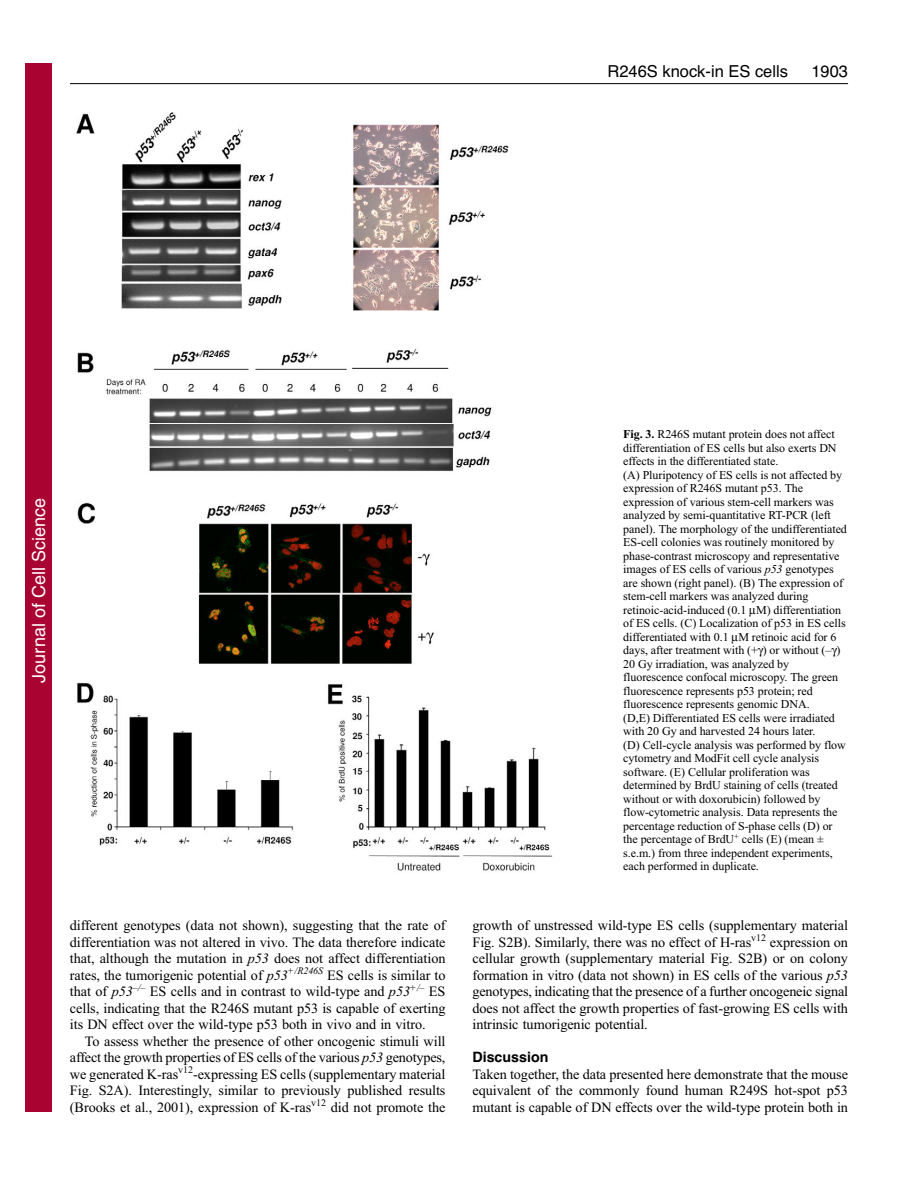
<style>
.page{position:relative;width:918px;height:1188px;background:#fff}
.page>*{position:absolute;margin:0;border:0;box-sizing:border-box;transform-origin:0 0}
.t1{font:18px "Helvetica";color:#fff}
.t2{font:16.5px "Helvetica";color:#000}
.t3{font:14.25px/16.5px "Times New Roman";letter-spacing:-.005em;color:#000;text-align:justify}
.t4{font:700 14.25px "Helvetica";color:#000}
.t5{font:12px/13.5px "Times New Roman";letter-spacing:-.005em;color:#000}
.s1{font-style:italic}
.s2{font-weight:700}
</style>
<div class="page">
<hr style="left:70px;top:83px;width:778px;height:1px;background:#000">
<img style="left:76px;top:112px;width:477px;height:759px">
<div style="left:26px;top:64px;width:26px;height:1048px;background:#a90332"></div>
<h2 class="t2" style="left:607px;top:65px;width:182px">R246S knock-in ES cells</h2>
<h2 class="t2" style="left:811px;top:65px;width:38px">1903</h2>
<h1 class="t1" style="left:28px;top:683px;width:186px;rotate:-90deg">Journal of Cell Science</h1>
<p class="t3" style="left:70px;top:918px;width:377px">different genotypes (data not shown), suggesting that the rate of differentiation was not altered in vivo. The data therefore indicate that, although the mutation in <span class="s1">p53</span> does not affect differentiation rates, the tumorigenic potential of <span class="s1">p53</span><sup>+/R246S</sup> ES cells is similar to that of <span class="s1">p53</span><sup>–/–</sup> ES cells and in contrast to wild-type and <span class="s1">p53</span><sup>+/–</sup> ES cells, indicating that the R246S mutant p53 is capable of exerting its DN effect over the wild-type p53 both in vivo and in vitro.</p>
<p class="t3" style="left:70px;top:1034px;width:377px;text-indent:15px">To assess whether the presence of other oncogenic stimuli will affect the growth properties of ES cells of the various <span class="s1">p53</span> genotypes, we generated K-ras<sup>v12</sup>-expressing ES cells (supplementary material Fig. S2A). Interestingly, similar to previously published results (Brooks et al., 2001), expression of K-ras<sup>v12</sup> did not promote the</p>
<p class="t5" style="left:623px;top:429px;width:225px"><span class="s2">Fig. 3.</span> R246S mutant protein does not affect differentiation of ES cells but also exerts DN effects in the differentiated state.<br>(A) Pluripotency of ES cells is not affected by expression of R246S mutant p53. The expression of various stem-cell markers was analyzed by semi-quantitative RT-PCR (left panel). The morphology of the undifferentiated ES-cell colonies was routinely monitored by phase-contrast microscopy and representative images of ES cells of various <span class="s1">p53</span> genotypes are shown (right panel). (B) The expression of stem-cell markers was analyzed during retinoic-acid-induced (0.1 M) differentiation of ES cells. (C) Localization of p53 in ES cells differentiated with 0.1 M retinoic acid for 6 days, after treatment with (+ ) or without (– )<br>20 Gy irradiation, was analyzed by fluorescence confocal microscopy. The green fluorescence represents p53 protein; red fluorescence represents genomic DNA.<br>(D,E) Differentiated ES cells were irradiated with 20 Gy and harvested 24 hours later.<br>(D) Cell-cycle analysis was performed by flow cytometry and ModFit cell cycle analysis software. (E) Cellular proliferation was determined by BrdU staining of cells (treated without or with doxorubicin) followed by flow-cytometric analysis. Data represents the percentage reduction of S-phase cells (D) or the percentage of BrdU<sup>+</sup> cells (E) (mean ± s.e.m.) from three independent experiments, each performed in duplicate.</p>
<p class="t3" style="left:472px;top:918px;width:377px">growth of unstressed wild-type ES cells (supplementary material Fig. S2B). Similarly, there was no effect of H-ras<sup>v12</sup> expression on cellular growth (supplementary material Fig. S2B) or on colony formation in vitro (data not shown) in ES cells of the various <span class="s1">p53 </span>genotypes, indicating that the presence of a further oncogeneic signal does not affect the growth properties of fast-growing ES cells with intrinsic tumorigenic potential.</p>
<p class="t4" style="left:472px;top:1052px;width:77px">Discussion</p>
<p class="t3" style="left:472px;top:1067px;width:377px">Taken together, the data presented here demonstrate that the mouse equivalent of the commonly found human R249S hot-spot p53 mutant is capable of DN effects over the wild-type protein both in</p>
</div>
